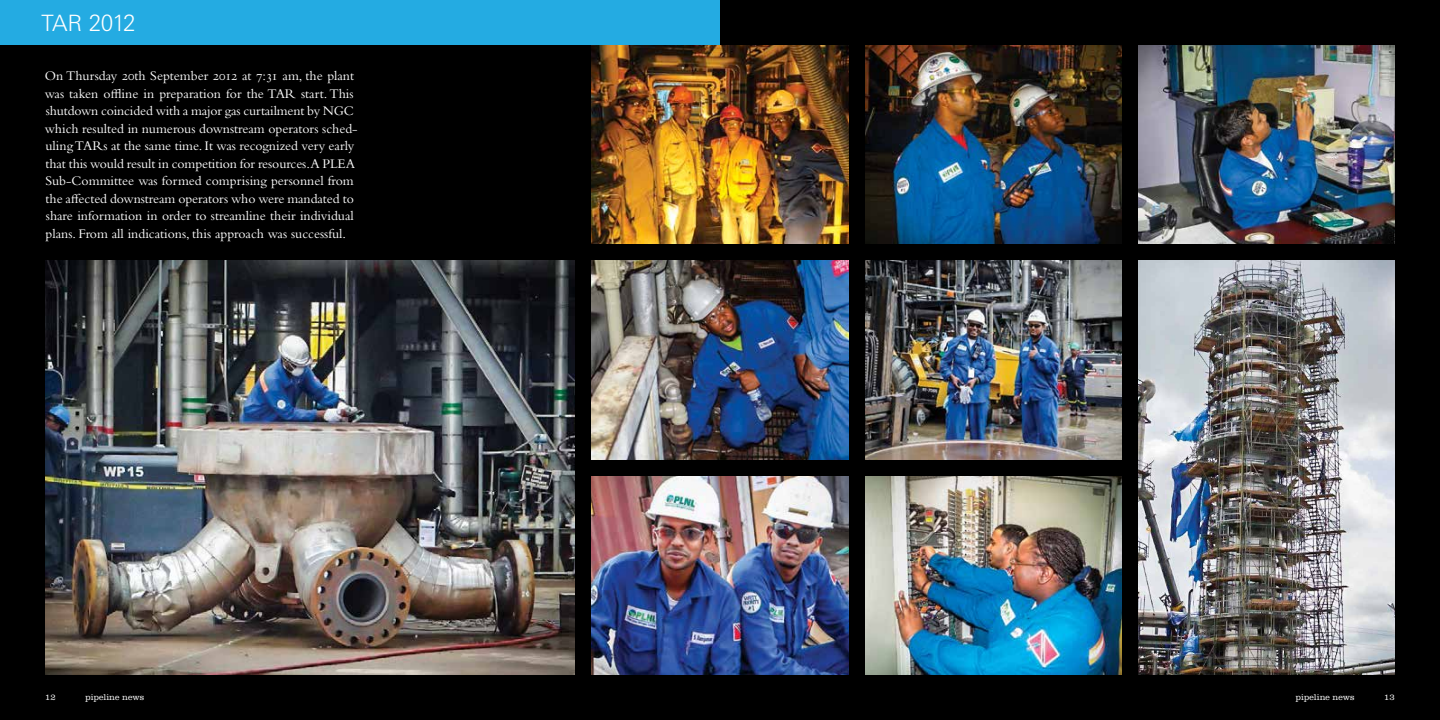
<style>
.page{position:relative;width:1440px;height:720px;background:#fff}
.page>*{position:absolute;margin:0;border:0;box-sizing:border-box;transform-origin:0 0}
.t1{font:300 22.5px "Linotype Univers Basic";letter-spacing:-.045em;color:#fff}
.t2{font:13.75px/17.5px "Bembo Std";color:#fff}
.t3{font:300 8.75px "Clarendon LT Std";color:#fff}
</style>
<div class="page">
<div style="left:720px;top:0;width:720px;height:720px;background:#000"></div>
<div style="left:0;top:0;width:720px;height:720px;background:#000"></div>
<img style="left:592px;top:45px;width:256px;height:199px">
<img style="left:865px;top:45px;width:257px;height:199px">
<img style="left:1138px;top:45px;width:257px;height:199px">
<img style="left:592px;top:261px;width:256px;height:198px">
<img style="left:865px;top:261px;width:257px;height:198px">
<img style="left:1138px;top:261px;width:257px;height:414px">
<img style="left:45px;top:261px;width:530px;height:414px">
<img style="left:592px;top:476px;width:256px;height:199px">
<img style="left:865px;top:476px;width:257px;height:199px">
<div style="left:0;top:0;width:720px;height:45px;background:#24abe2"></div>
<h1 class="t1" style="left:41px;top:10px;width:96px">TAR 2012</h1>
<p class="t2" style="left:45px;top:67px;width:314px">On Thursday 20th September 2012 at 7:31 am, the plant was taken offline in preparation for the TAR start. This shutdown coincided with a major gas curtailment by NGC which resulted in numerous downstream operators sched&shy;uling TARs at the same time. It was recognized very early that this would result in competition for resources.A PLEA Sub-Committee was formed comprising personnel from the affected downstream operators who were mandated to share information in order to streamline their individual plans. From all indications, this approach was successful.</p>
<p class="t3" style="left:45px;top:692px;width:12px">12</p>
<p class="t3" style="left:86px;top:692px;width:60px">pipeline news</p>
<p class="t3" style="left:1296px;top:692px;width:60px">pipeline news</p>
<p class="t3" style="left:1384px;top:692px;width:12px">13</p>
</div>
